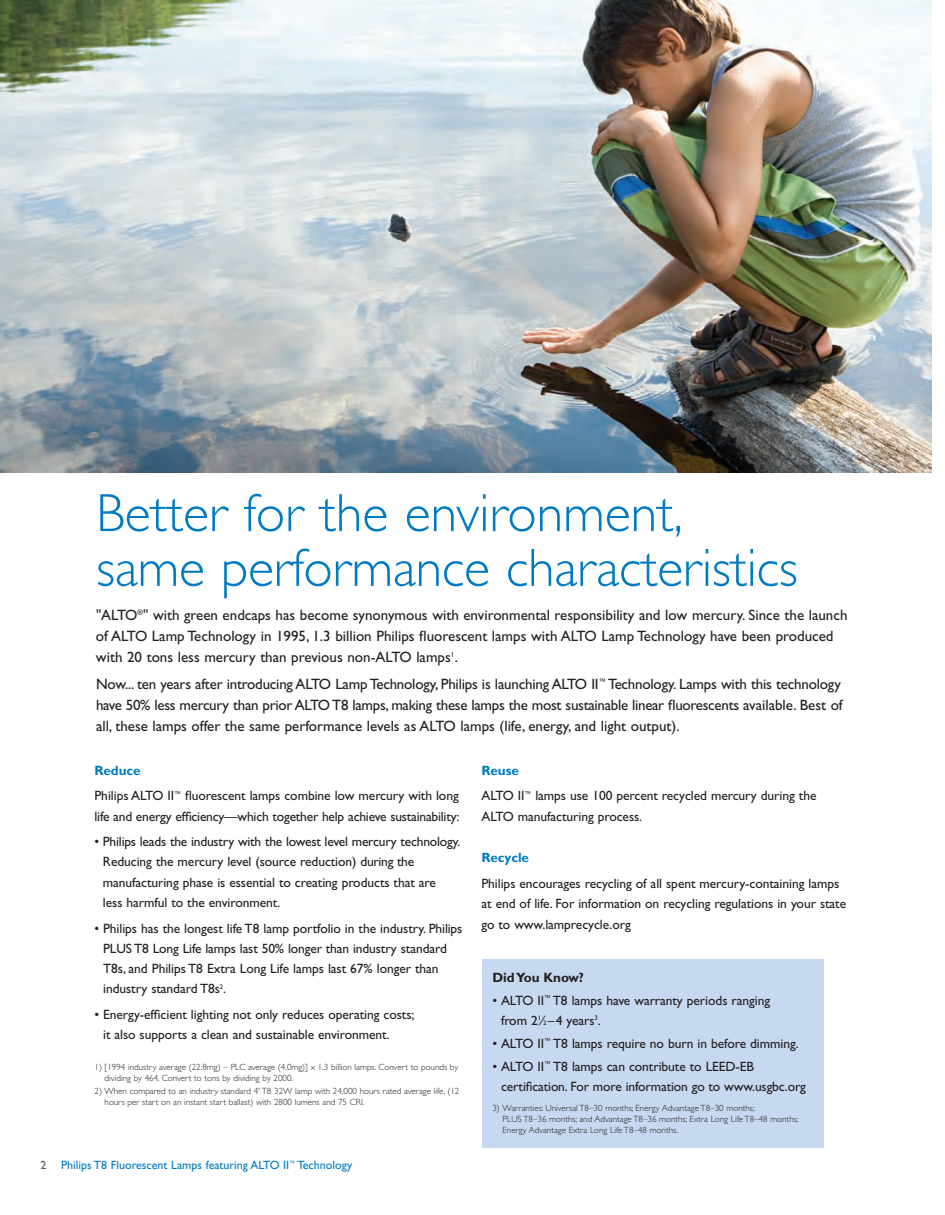
<style>
.page{position:relative;width:945px;height:1215px;background:#fff}
.page>*{position:absolute;margin:0;border:0;box-sizing:border-box;transform-origin:0 0}
.t1{font:300 54px/54.8px "Gill Sans";letter-spacing:-.005em;color:#007bc3}
.t2{font:15px/21px "Gill Sans";color:#231f20}
.t3{font:13.5px/20.2px "Gill Sans";letter-spacing:-.005em;color:#231f20}
.t4{font:700 13.5px "Gill Sans";letter-spacing:-.005em;color:#231f20}
.t5{font:700 13.5px "Gill Sans";letter-spacing:-.005em;color:#007bc3}
.t6{font:12px "Gill Sans";color:#007bc3}
.t7{font:300 9px/10.8px "Gill Sans";color:#231f20}
.s1{font-weight:700;color:#007bc3}
.s2{font-size:6.75px}
.s3{color:#57585a}
</style>
<div class="page">
<img style="left:0;top:0;width:932px;height:472px">
<div style="left:482px;top:960px;width:342px;height:188px;background:#c6d9f0"></div>
<h1 class="t1" style="left:96px;top:491px;width:703px">Better for the environment, same performance characteristics</h1>
<p class="t2" style="left:96px;top:606px;width:753px">"ALTO<sup>®</sup>" with green endcaps has become synonymous with environmental responsibility and low mercury. Since the launch of ALTO Lamp Technology in 1995, 1.3 billion Philips fluorescent lamps with ALTO Lamp Technology have been produced with 20 tons less mercury than previous non-ALTO lamps<sup>1</sup>.</p>
<p class="t2" style="left:96px;top:675px;width:748px;text-align:justify">Now... ten years after introducing ALTO Lamp Technology, Philips is launching ALTO II<sup>™</sup> Technology. Lamps with this technology have 50% less mercury than prior ALTO T8 lamps, making these lamps the most sustainable linear fluorescents available. Best of all, these lamps offer the same performance levels as ALTO lamps (life, energy, and light output).</p>
<p class="t3" style="left:94px;top:758px;width:366px;line-height:25.7px"><span class="s1">Reduce<br></span>Philips ALTO II<sup>™</sup> fluorescent lamps combine low mercury with long</p>
<p class="t3" style="left:94px;top:807px;width:366px">life and energy efficiency—which together help achieve sustainability:</p>
<p class="t3" style="left:103px;top:833px;width:359px;text-indent:-8px">• Philips leads the industry with the lowest level mercury technology.<br>Reducing the mercury level (source reduction) during the manufacturing phase is essential to creating products that are<br>less harmful to the environment.</p>
<p class="t3" style="left:103px;top:919px;width:361px;text-indent:-9px">• Philips has the longest life T8 lamp portfolio in the industry. Philips PLUS T8 Long Life lamps last 50% longer than industry standard T8s, and Philips T8 Extra Long Life lamps last 67% longer than industry standard T8s<sup>2</sup>.</p>
<p class="t3" style="left:103px;top:1006px;width:313px;text-indent:-9px">• Energy-efficient lighting not only reduces operating costs; it also supports a clean and sustainable environment.</p>
<p class="t7" style="left:105px;top:1062px;width:355px;text-indent:-10px">1) [1994 industry average (22.8mg) – PLC average (4.0mg)] x 1.3 billion lamps. Convert to pounds by dividing by 464. Convert to tons by dividing by 2000.</p>
<p class="t7" style="left:105px;top:1087px;width:356px;text-indent:-10px">2) When compared to an industry standard 4' T8 32W lamp with 24,000 hours rated average life, (12 hours per start on an instant start ballast) with 2800 lumens and 75 CRI.</p>
<p class="t3" style="left:482px;top:758px;width:336px;line-height:25.7px"><span class="s1">Reuse<br></span>ALTO II<sup>™</sup> lamps use 100 percent recycled mercury during the</p>
<p class="t3" style="left:481px;top:807px;width:162px">ALTO manufacturing process.</p>
<p class="t5" style="left:481px;top:853px;width:49px">Recycle</p>
<p class="t3" style="left:481px;top:875px;width:366px">Philips encourages recycling of all spent mercury-containing lamps at end of life. For information on recycling regulations in your state go to www.lamprecycle.org</p>
<p class="t4" style="left:492px;top:972px;width:93px">DidYou Know?</p>
<p class="t3" style="left:501px;top:991px;width:271px;text-indent:-9px">• ALTO II<sup>™</sup> T8 lamps have warranty periods ranging from 2<sup>1</sup>⁄<span class="s2">2</span> –4 years<sup>3</sup>.</p>
<p class="t3" style="left:492px;top:1034px;width:308px">• ALTO II<sup>™</sup> T8 lamps require no burn in before dimming.</p>
<p class="t3" style="left:501px;top:1057px;width:307px;text-indent:-9px">• ALTO II<sup>™</sup> T8 lamps can contribute to LEED-EB certification. For more information go to www.usgbc.org</p>
<p class="t7" style="left:503px;top:1104px;width:298px;text-indent:-10px">3) Warranties: Universal T8–30 months; Energy Advantage T8–30 months;<br>PLUS T8–36 months; and Advantage T8–36 months; Extra Long Life T8–48 months;<br>Energy Advantage Extra Long Life T8–48 months.</p>
<p class="t6" style="left:40px;top:1161px;width:313px"><span class="s3">2</span> Philips T8 Fluorescent Lamps featuring ALTO II<sup>™</sup> Technology</p>
</div>
